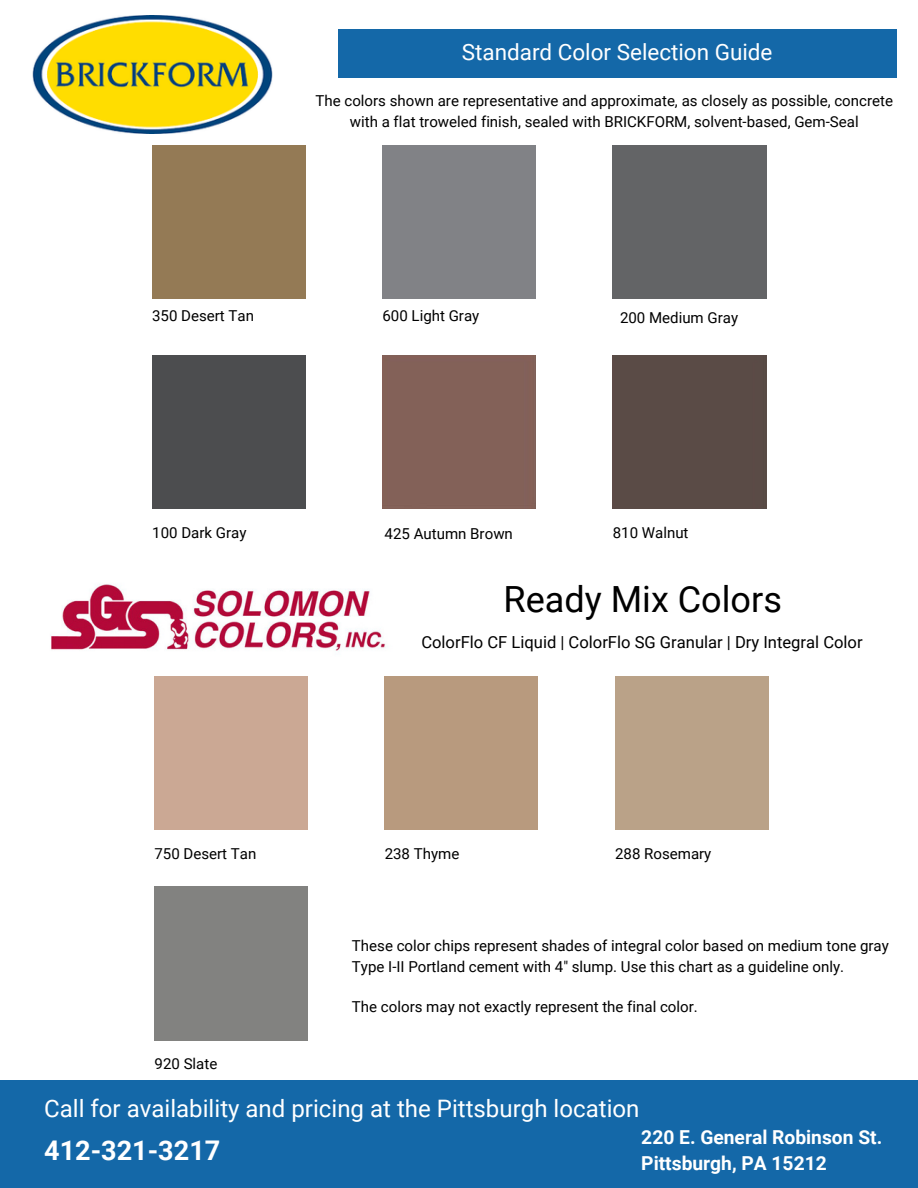
<style>
.page{position:relative;width:918px;height:1188px;background:#fff}
.page>*{position:absolute;margin:0;border:0;box-sizing:border-box;transform-origin:0 0}
.t1{font:36.15px "Roboto";color:#000}
.t2{font:700 27.15px "Roboto";color:#fff}
.t3{font:24px "Roboto";color:#fff}
.t4{font:22.5px "Roboto";color:#fff}
.t5{font:700 19.2px/26.4px "Roboto";color:#fff}
.t6{font:16.65px "Roboto";color:#000}
.t7{font:15px/20.4px "Roboto";color:#000;text-align:center}
</style>
<div class="page">
<div style="left:152px;top:145px;width:153px;height:153px;background:#947a55"></div>
<div style="left:613px;top:145px;width:153px;height:153px;background:#636466"></div>
<div style="left:613px;top:356px;width:153px;height:153px;background:#5a4b46"></div>
<div style="left:383px;top:356px;width:153px;height:153px;background:#836158"></div>
<div style="left:152px;top:356px;width:153px;height:153px;background:#4c4d4f"></div>
<img style="left:33px;top:15px;width:239px;height:118px">
<div style="left:338px;top:29px;width:558px;height:48px;background:#1468a8"></div>
<img style="left:50px;top:584px;width:338px;height:68px">
<div style="left:0;top:1080px;width:918px;height:108px;background:#1468a8"></div>
<p class="t4" style="left:462px;top:40px;width:312px">Standard Color Selection Guide</p>
<p class="t7" style="left:316px;top:91px;width:579px">The colors shown are representative and approximate, as closely as possible, concrete with a flat troweled finish, sealed with BRICKFORM, solvent-based, Gem-Seal</p>
<p class="t7" style="left:152px;top:306px;width:103px">350 Desert Tan</p>
<p class="t7" style="left:383px;top:306px;width:98px">600 Light Gray</p>
<h1 class="t7" style="left:620px;top:307px;width:120px">200 Medium Gray</h1>
<p class="t7" style="left:152px;top:522px;width:96px">100 Dark Gray</p>
<p class="t7" style="left:385px;top:524px;width:130px">425 Autumn Brown</p>
<p class="t7" style="left:613px;top:522px;width:77px">810 Walnut</p>
<p class="t1" style="left:503px;top:579px;width:280px">Ready Mix Colors</p>
<p class="t6" style="left:421px;top:632px;width:443px">ColorFlo CF Liquid | ColorFlo SG Granular | Dry Integral Color</p>
<p class="t7" style="left:154px;top:843px;width:103px">750 Desert Tan</p>
<p class="t7" style="left:385px;top:843px;width:76px">238 Thyme</p>
<p class="t7" style="left:615px;top:843px;width:98px">288 Rosemary</p>
<p class="t7" style="left:155px;top:1054px;width:64px">920 Slate</p>
<p class="t7" style="left:352px;top:936px;width:538px;text-align:left">These color chips represent shades of integral color based on medium tone gray<br>Type I-II Portland cement with 4" slump. Use this chart as a guideline only.</p>
<p class="t7" style="left:352px;top:997px;width:347px">The colors may not exactly represent the final color.</p>
<h3 class="t3" style="left:44px;top:1095px;width:597px">Call for availability and pricing at the Pittsburgh location</h3>
<h2 class="t2" style="left:44px;top:1134px;width:178px">412-321-3217</h2>
<h4 class="t5" style="left:641px;top:1124px;width:242px">220 E. General Robinson St.<br>Pittsburgh, PA 15212</h4>
</div>
